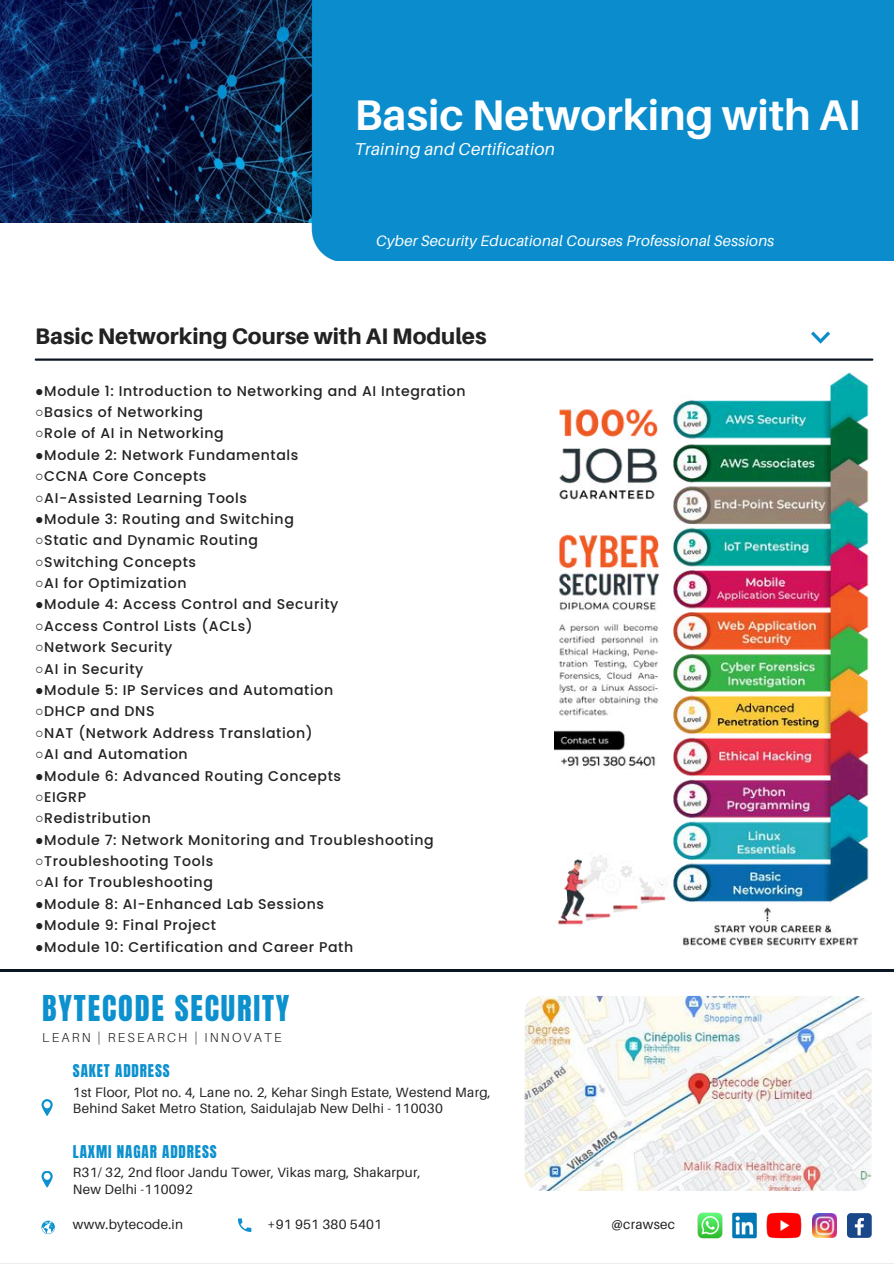
<style>
.page{position:relative;width:894px;height:1264px;background:#fff}
.page>*{position:absolute;margin:0;border:0;box-sizing:border-box;transform-origin:0 0}
.t1{font:700 42.9px "Aileron";color:#fff}
.t2{font:30.3px "Anton";letter-spacing:.06em;color:#0c90ce}
.t3{font:800 22.5px "Aileron";color:#222}
.t4{font:italic 17.1px "Aileron";letter-spacing:.02em;color:#fff}
.t5{font:italic 15px "Aileron";letter-spacing:.02em;color:#fff}
.t6{font:15px "Anton";letter-spacing:.06em;color:#0c90ce}
.t7{font:500 14.1px "Poppins";letter-spacing:.045em;color:#222}
.t8{font:13.5px/16.8px "Aileron";letter-spacing:.02em;color:#222}
.t9{font:300 13.05px "Aileron";letter-spacing:.165em;color:#222}
.s1{font-family:"Liberation Serif";font-weight:400}
</style>
<div class="page">
<img style="left:0;top:0;width:311px;height:223px">
<hr style="left:0;top:969px;width:892px;height:3px;background:#0b1623">
<div style="left:311px;top:0;width:582px;height:260px;background:#0a8ccd"></div>
<img style="left:555px;top:372px;width:314px;height:576px">
<svg style="left:41px;top:1099px;width:12px;height:16px"></svg>
<svg style="left:41px;top:1171px;width:12px;height:16px"></svg>
<svg style="left:42px;top:1220px;width:13px;height:13px"></svg>
<svg style="left:238px;top:1218px;width:13px;height:13px"></svg>
<img style="left:524px;top:995px;width:347px;height:195px">
<div style="left:846px;top:1213px;width:25px;height:24px;background:#1a4789;border-radius:4px"></div>
<svg style="left:854px;top:1218px;width:9px;height:17px"></svg>
<img style="left:812px;top:1213px;width:24px;height:24px">
<img style="left:697px;top:1212px;width:105px;height:27px">
<h4 class="t1" style="left:354px;top:89px;width:507px">Basic Networking with AI</h4>
<h4 class="t4" style="left:354px;top:139px;width:202px">Training and Certification</h4>
<p class="t5" style="left:376px;top:231px;width:399px">Cyber Security Educational Courses Professional Sessions</p>
<h2 class="t3" style="left:35px;top:322px;width:453px">Basic Networking Course with AI Modules</h2>
<p class="t7" style="left:35px;top:381px;width:432px"><span class="s1">●</span>Module 1: Introduction to Networking and AI Integration</p>
<p class="t7" style="left:35px;top:402px;width:169px"><span class="s1">○</span>Basics of Networking</p>
<p class="t7" style="left:35px;top:423px;width:190px"><span class="s1">○</span>Role of AI in Networking</p>
<p class="t7" style="left:35px;top:445px;width:265px"><span class="s1">●</span>Module 2: Network Fundamentals</p>
<p class="t7" style="left:35px;top:466px;width:173px"><span class="s1">○</span>CCNA Core Concepts</p>
<p class="t7" style="left:35px;top:488px;width:213px"><span class="s1">○</span>AI-Assisted Learning Tools</p>
<p class="t7" style="left:35px;top:509px;width:260px"><span class="s1">●</span>Module 3: Routing and Switching</p>
<p class="t7" style="left:35px;top:530px;width:224px"><span class="s1">○</span>Static and Dynamic Routing</p>
<p class="t7" style="left:35px;top:552px;width:162px"><span class="s1">○</span>Switching Concepts</p>
<p class="t7" style="left:35px;top:573px;width:153px"><span class="s1">○</span>AI for Optimization</p>
<p class="t7" style="left:35px;top:594px;width:305px"><span class="s1">●</span>Module 4: Access Control and Security</p>
<p class="t7" style="left:35px;top:616px;width:219px"><span class="s1">○</span>Access Control Lists (ACLs)</p>
<p class="t7" style="left:35px;top:637px;width:139px"><span class="s1">○</span>Network Security</p>
<p class="t7" style="left:35px;top:659px;width:110px"><span class="s1">○</span>AI in Security</p>
<p class="t7" style="left:35px;top:680px;width:299px"><span class="s1">●</span>Module 5: IP Services and Automation</p>
<p class="t7" style="left:35px;top:701px;width:121px"><span class="s1">○</span>DHCP and DNS</p>
<p class="t7" style="left:35px;top:723px;width:279px"><span class="s1">○</span>NAT (Network Address Translation)</p>
<p class="t7" style="left:35px;top:744px;width:154px"><span class="s1">○</span>AI and Automation</p>
<p class="t7" style="left:35px;top:765px;width:307px"><span class="s1">●</span>Module 6: Advanced Routing Concepts</p>
<p class="t7" style="left:35px;top:787px;width:52px"><span class="s1">○</span>EIGRP</p>
<p class="t7" style="left:35px;top:808px;width:117px"><span class="s1">○</span>Redistribution</p>
<p class="t7" style="left:35px;top:830px;width:400px"><span class="s1">●</span>Module 7: Network Monitoring and Troubleshooting</p>
<p class="t7" style="left:35px;top:851px;width:179px"><span class="s1">○</span>Troubleshooting Tools</p>
<p class="t7" style="left:35px;top:872px;width:179px"><span class="s1">○</span>AI for Troubleshooting</p>
<p class="t7" style="left:35px;top:894px;width:290px"><span class="s1">●</span>Module 8: AI-Enhanced Lab Sessions</p>
<p class="t7" style="left:35px;top:915px;width:182px"><span class="s1">●</span>Module 9: Final Project</p>
<p class="t7" style="left:35px;top:936px;width:319px"><span class="s1">●</span>Module 10: Certification and Career Path</p>
<h4 class="t2" style="left:42px;top:986px;width:248px">BYTECODE SECURITY</h4>
<p class="t9" style="left:42px;top:1029px;width:241px">LEARN | RESEARCH | INNOVATE</p>
<h1 class="t6" style="left:73px;top:1060px;width:98px">SAKET ADDRESS</h1>
<h1 class="t8" style="left:73px;top:1083px;width:419px">1st Floor, Plot no. 4, Lane no. 2, Kehar Singh Estate, Westend Marg,<br>Behind Saket Metro Station, Saidulajab New Delhi - 110030</h1>
<p class="t6" style="left:73px;top:1140px;width:145px">LAXMI NAGAR ADDRESS</p>
<p class="t8" style="left:73px;top:1163px;width:349px">R31/ 32, 2nd floor Jandu Tower, Vikas marg, Shakarpur,<br>New Delhi -110092</p>
<h3 class="t8" style="left:267px;top:1215px;width:116px">+91 951 380 5401</h3>
<p class="t8" style="left:611px;top:1215px;width:65px">@crawsec</p>
<h4 class="t8" style="left:73px;top:1215px;width:112px">www.bytecode.in</h4>
</div>
